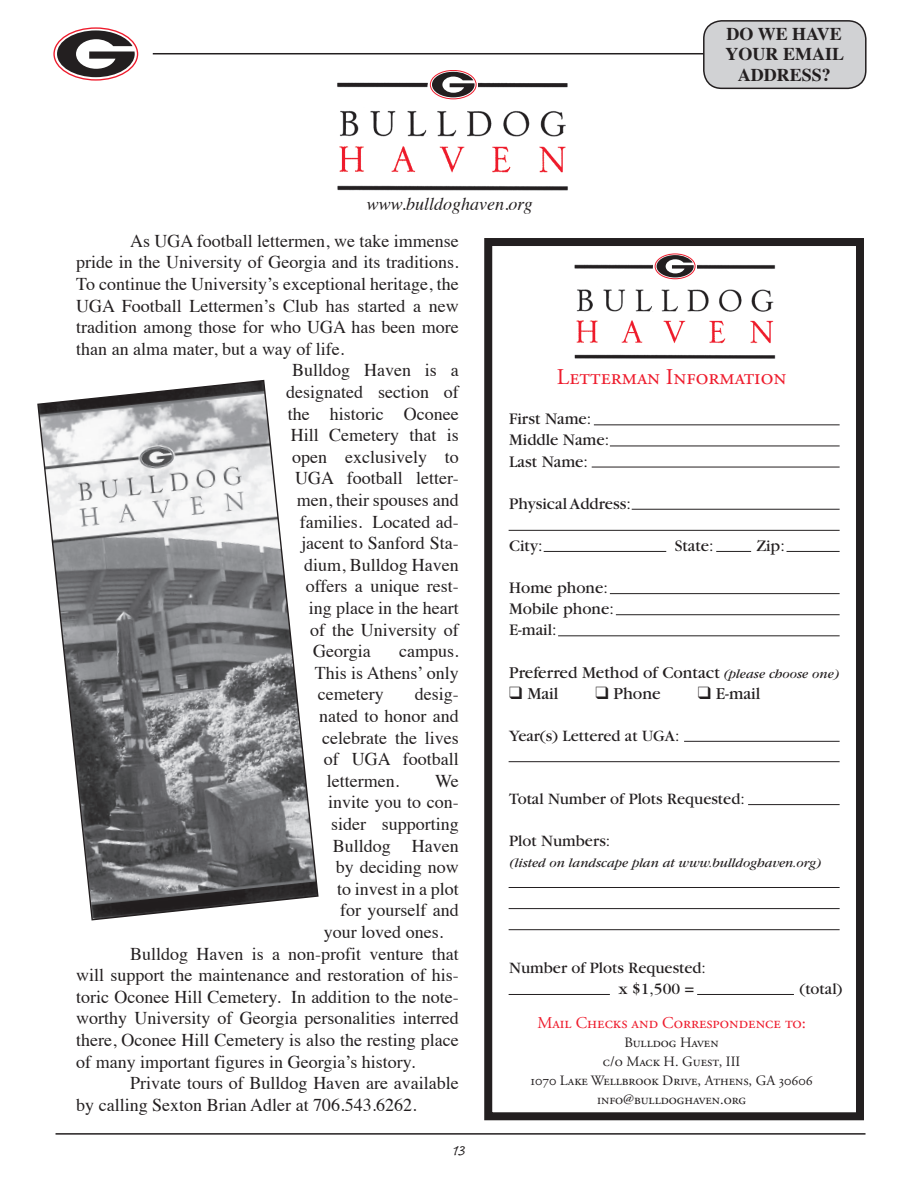
<style>
.page{position:relative;width:918px;height:1188px;background:#fff}
.page>*{position:absolute;margin:0;border:0;box-sizing:border-box;transform-origin:0 0}
.t1{font:22.5px "Adobe Garamond Regular SC";color:#ee1b2c}
.t2{font:19.5px "Caflisch Script";color:#231f20}
.t3{font:18px/21.6px "Times";color:#231f20;text-align:justify}
.t4{font:700 18px/20.2px "Times";color:#231f20;text-align:center}
.t5{font:italic 18px "Times";color:#231f20}
.t6{font:17.4px "Garamond";color:#231f20}
.t7{font:17.25px "Garamond";color:#231f20}
.t8{font:16.8px/21.1px "Garamond";color:#231f20}
.t9{font:16.5px/21.1px "Garamond";color:#231f20}
.t10{font:16.5px "Adobe Garamond Regular SC";color:#ee1b2c}
.t11{font:14.25px/18.9px "Adobe Garamond Regular SC";color:#231f20;text-align:center}
.t12{font:italic 13.5px "Garamond";color:#231f20}
.s1{font-style:italic;font-size:13.5px}
</style>
<div class="page">
<div style="left:53px;top:27px;width:85px;height:54px;border:1px solid #ee1b2c;border-radius:50%"></div>
<svg style="left:57px;top:30px;width:78px;height:47px"></svg>
<hr style="left:153px;top:53px;width:712px;height:1px;background:#231f20">
<hr style="left:56px;top:1133px;width:810px;height:2px;background:#231f20">
<div style="left:704px;top:21px;width:162px;height:67px;background:#d1d2d4;border-radius:18px"></div>
<div style="left:703px;top:20px;width:164px;height:69px;border:2px solid #231f20;border-radius:18px"></div>
<div style="left:484px;top:238px;width:380px;height:882px;border:8px solid #231f20"></div>
<img style="left:574px;top:264px;width:202px;height:95px">
<div style="left:570px;top:313px;width:220px;height:33px;background:#fff"></div>
<svg style="left:653px;top:253px;width:44px;height:30px"></svg>
<img style="left:574px;top:320px;width:202px;height:29px">
<div style="left:655px;top:254px;width:40px;height:25px;border:1px solid #ee1b2c;border-radius:50%"></div>
<svg style="left:657px;top:255px;width:37px;height:22px"></svg>
<hr style="left:594px;top:424px;width:246px;height:1px;background:#231f20">
<hr style="left:610px;top:446px;width:230px;height:1px;background:#231f20">
<hr style="left:592px;top:467px;width:248px;height:1px;background:#231f20">
<hr style="left:632px;top:509px;width:208px;height:1px;background:#231f20">
<hr style="left:509px;top:530px;width:331px;height:1px;background:#231f20">
<hr style="left:544px;top:551px;width:122px;height:1px;background:#231f20">
<hr style="left:716px;top:551px;width:35px;height:1px;background:#231f20">
<hr style="left:787px;top:551px;width:53px;height:1px;background:#231f20">
<hr style="left:610px;top:593px;width:230px;height:1px;background:#231f20">
<hr style="left:616px;top:614px;width:224px;height:1px;background:#231f20">
<hr style="left:558px;top:635px;width:282px;height:1px;background:#231f20">
<hr style="left:684px;top:741px;width:156px;height:1px;background:#231f20">
<hr style="left:509px;top:761px;width:331px;height:1px;background:#231f20">
<hr style="left:748px;top:804px;width:92px;height:1px;background:#231f20">
<hr style="left:509px;top:887px;width:331px;height:1px;background:#231f20">
<hr style="left:509px;top:908px;width:331px;height:1px;background:#231f20">
<hr style="left:509px;top:929px;width:331px;height:1px;background:#231f20">
<hr style="left:509px;top:994px;width:101px;height:1px;background:#231f20">
<hr style="left:697px;top:994px;width:97px;height:1px;background:#231f20">
<img style="left:337px;top:82px;width:231px;height:109px">
<div style="left:333px;top:138px;width:252px;height:38px;background:#fff"></div>
<div style="left:428px;top:69px;width:50px;height:35px;background:#fff"></div>
<img style="left:337px;top:146px;width:231px;height:33px">
<div style="left:430px;top:70px;width:47px;height:29px;border:1px solid #ee1b2c;border-radius:50%"></div>
<svg style="left:432px;top:72px;width:43px;height:25px"></svg>
<svg style="left:37px;top:379px;width:282px;height:542px"></svg>
<p class="t5" style="left:367px;top:188px;width:168px">www.bulldoghaven.org</p>
<p class="t4" style="left:726px;top:22px;width:120px">DO WE HAVE<br>YOUR EMAIL<br>ADDRESS?</p>
<p class="t3" style="left:130px;top:228px;width:330px">As UGA football lettermen, we take immense</p>
<p class="t3" style="left:76px;top:250px;width:384px">pride in the University of Georgia and its traditions.</p>
<p class="t3" style="left:76px;top:272px;width:384px">To continue the University’s exceptional heritage, the</p>
<p class="t3" style="left:76px;top:293px;width:384px">UGA Football Lettermen’s Club has started a new</p>
<p class="t3" style="left:76px;top:315px;width:384px">tradition among those for who UGA has been more</p>
<p class="t3" style="left:76px;top:336px;width:270px">than an alma mater, but a way of life.</p>
<p class="t3" style="left:292px;top:358px;width:168px">Bulldog Haven is a</p>
<p class="t3" style="left:286px;top:380px;width:174px">designated section of</p>
<p class="t3" style="left:288px;top:401px;width:172px">the historic Oconee</p>
<p class="t3" style="left:291px;top:423px;width:169px">Hill Cemetery that is</p>
<p class="t3" style="left:292px;top:444px;width:168px">open exclusively to</p>
<p class="t3" style="left:295px;top:466px;width:165px">UGA football letter-</p>
<p class="t3" style="left:297px;top:488px;width:163px">men, their spouses and</p>
<p class="t3" style="left:300px;top:509px;width:160px">families. Located ad-</p>
<p class="t3" style="left:301px;top:531px;width:159px">jacent to Sanford Sta-</p>
<p class="t3" style="left:304px;top:552px;width:156px">dium, Bulldog Haven</p>
<p class="t3" style="left:306px;top:574px;width:154px">offers a unique rest-</p>
<p class="t3" style="left:309px;top:596px;width:151px">ing place in the heart</p>
<p class="t3" style="left:310px;top:617px;width:150px">of the University of</p>
<p class="t3" style="left:313px;top:639px;width:59px">Georgia</p>
<p class="t3" style="left:315px;top:639px;width:145px;text-indent:84px">campus.<br>This is Athens’ only cemetery</p>
<p class="t3" style="left:415px;top:682px;width:45px">desig-</p>
<p class="t3" style="left:319px;top:704px;width:141px">nated to honor and</p>
<p class="t3" style="left:322px;top:725px;width:138px">celebrate the lives</p>
<p class="t3" style="left:324px;top:747px;width:136px">of UGA football</p>
<p class="t3" style="left:327px;top:768px;width:74px">lettermen.</p>
<p class="t3" style="left:435px;top:768px;width:25px">We</p>
<p class="t3" style="left:328px;top:790px;width:132px">invite you to con-</p>
<p class="t3" style="left:331px;top:812px;width:129px">sider supporting</p>
<p class="t3" style="left:333px;top:833px;width:127px">Bulldog Haven</p>
<p class="t3" style="left:336px;top:855px;width:124px">by deciding now</p>
<p class="t3" style="left:337px;top:876px;width:123px">to invest in a plot</p>
<p class="t3" style="left:340px;top:898px;width:120px">for yourself and</p>
<p class="t3" style="left:324px;top:920px;width:121px">your loved ones.</p>
<p class="t3" style="left:130px;top:941px;width:330px">Bulldog Haven is a non-profit venture that</p>
<p class="t3" style="left:76px;top:963px;width:384px">will support the maintenance and restoration of his-</p>
<p class="t3" style="left:76px;top:984px;width:384px">toric Oconee Hill Cemetery. In addition to the note-</p>
<p class="t3" style="left:76px;top:1006px;width:384px">worthy University of Georgia personalities interred</p>
<p class="t3" style="left:76px;top:1028px;width:384px">there, Oconee Hill Cemetery is also the resting place</p>
<p class="t3" style="left:76px;top:1049px;width:340px">of many important figures in Georgia’s history.</p>
<p class="t3" style="left:130px;top:1071px;width:330px">Private tours of Bulldog Haven are available</p>
<p class="t3" style="left:76px;top:1092px;width:342px">by calling Sexton Brian Adler at 706.543.6262.</p>
<p class="t2" style="left:451px;top:1140px;width:15px">13</p>
<p class="t1" style="left:557px;top:364px;width:231px">Letterman Information</p>
<p class="t8" style="left:509px;top:409px;width:101px">First Name:<br>Middle Name:<br>Last Name:</p>
<p class="t8" style="left:509px;top:493px;width:123px">Physical Address:</p>
<p class="t8" style="left:509px;top:535px;width:35px">City:</p>
<p class="t8" style="left:675px;top:535px;width:40px">State:</p>
<p class="t8" style="left:756px;top:535px;width:30px">Zip:</p>
<p class="t8" style="left:509px;top:577px;width:106px">Home phone:<br>Mobile phone:<br>E-mail:</p>
<p class="t7" style="left:509px;top:663px;width:332px">Preferred Method of Contact <span class="s1">(please choose one)</span></p>
<p class="t6" style="left:509px;top:684px;width:51px">❑ Mail</p>
<p class="t6" style="left:595px;top:684px;width:67px">❑ Phone</p>
<p class="t6" style="left:698px;top:684px;width:64px">❑ E-mail</p>
<p class="t9" style="left:509px;top:725px;width:172px">Year(s) Lettered at UGA:</p>
<p class="t9" style="left:509px;top:789px;width:237px">Total Number of Plots Requested:</p>
<p class="t9" style="left:509px;top:831px;width:103px">Plot Numbers:</p>
<p class="t12" style="left:509px;top:856px;width:314px">(listed on landscape plan at www.bulldoghaven.org)</p>
<p class="t9" style="left:619px;top:957px;width:89px;text-indent:-109px">Number of Plots Requested: x $1,500 =</p>
<p class="t9" style="left:799px;top:978px;width:45px">(total)</p>
<p class="t10" style="left:537px;top:1014px;width:270px">Mail Checks and Correspondence to:</p>
<p class="t11" style="left:530px;top:1034px;width:284px">Bulldog Haven<br>c/o Mack H. Guest, III<br>1070 Lake Wellbrook Drive, Athens, GA 30606 info@bulldoghaven.org</p>
</div>
